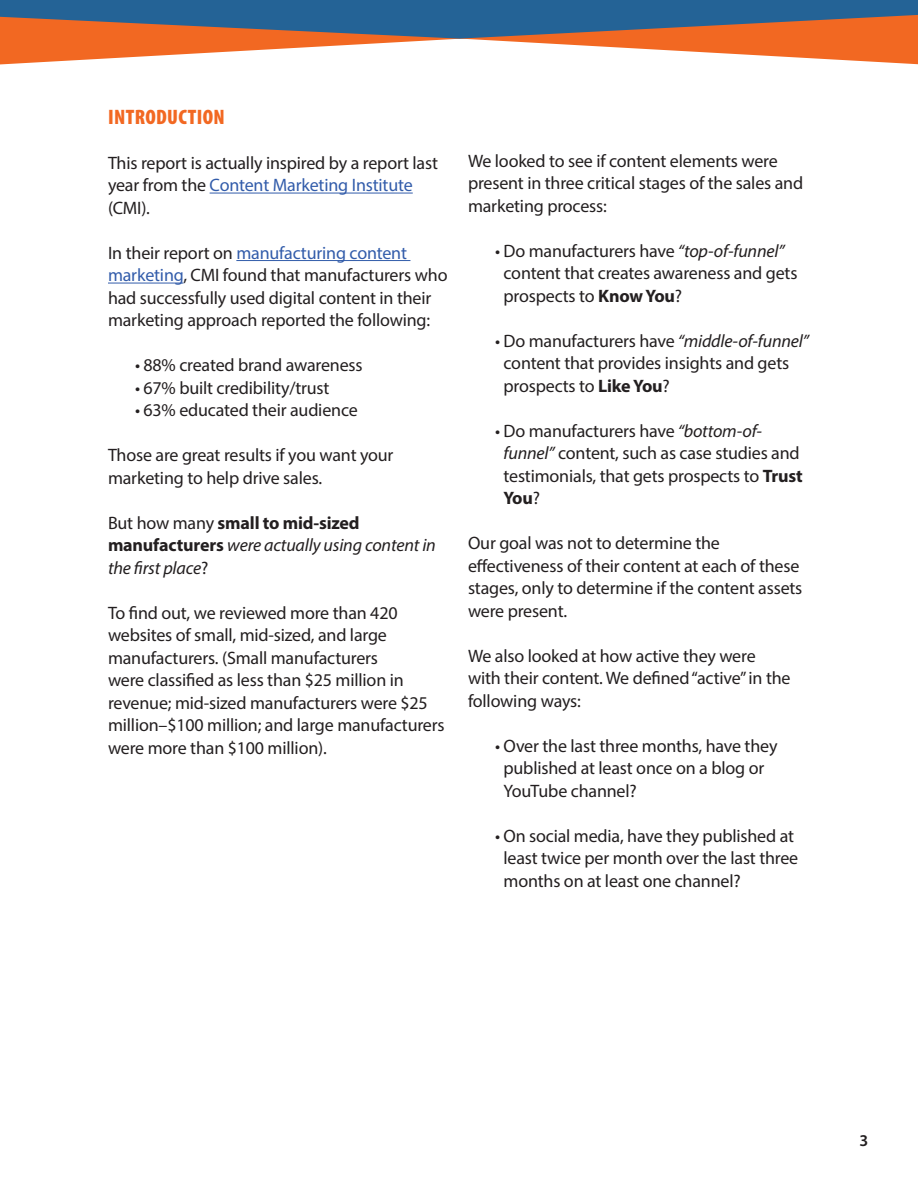
<style>
.page{position:relative;width:918px;height:1188px;background:#fff}
.page>*{position:absolute;margin:0;border:0;box-sizing:border-box;transform-origin:0 0}
.t1{font:900 condensed 21px "Myriad Pro";letter-spacing:.015em;color:#f26822}
.t2{font:18px/22.5px "Myriad Pro";letter-spacing:-.01em;color:#231f20}
.t3{font:italic 18px/22.5px "Myriad Pro";letter-spacing:-.01em;color:#231f20}
.t4{font:600 16.5px "Myriad Pro";color:#231f20}
.s1{color:#325caa}
.s2{font-style:normal}
.s3{font-weight:700;font-style:normal}
.s4{font-style:italic}
.s5{font-weight:700}
</style>
<div class="page">
<hr style="left:210px;top:193px;width:203px;height:1px;background:#325caa">
<hr style="left:236px;top:260px;width:174px;height:1px;background:#325caa">
<hr style="left:108px;top:283px;width:75px;height:1px;background:#325caa">
<svg style="left:0;top:39px;width:918px;height:25px"></svg>
<svg style="left:0;top:0;width:918px;height:39px;background:#626473"></svg>
<p class="t1" style="left:108px;top:105px;width:118px">INTRODUCTION</p>
<p class="t2" style="left:108px;top:151px;width:332px">This report is actually inspired by a report last year from the <span class="s1">Content Marketing Institute </span>(CMI).</p>
<p class="t2" style="left:108px;top:241px;width:341px">In their report on <span class="s1">manufacturing content marketing</span>, CMI found that manufacturers who had successfully used digital content in their marketing approach reported the following:</p>
<p class="t2" style="left:135px;top:354px;width:229px">• 88% created brand awareness</p>
<p class="t2" style="left:135px;top:376px;width:196px">• 67% built credibility/trust</p>
<p class="t2" style="left:135px;top:399px;width:224px">• 63% educated their audience</p>
<p class="t2" style="left:108px;top:444px;width:287px">Those are great results if you want your marketing to help drive sales.</p>
<p class="t3" style="left:108px;top:511px;width:329px"><span class="s2">But how many</span> <span class="s3">small to mid-sized manufacturers</span> were actually using content in the first place<span class="s2">?</span></p>
<p class="t2" style="left:108px;top:601px;width:338px">To find out, we reviewed more than 420 websites of small, mid-sized, and large manufacturers. (Small manufacturers<br>were classified as less than $25 million in revenue; mid-sized manufacturers were $25 million–$100 million; and large manufacturers were more than $100 million).</p>
<p class="t2" style="left:468px;top:149px;width:337px">We looked to see if content elements were present in three critical stages of the sales and marketing process:</p>
<p class="t2" style="left:504px;top:239px;width:295px;text-indent:-9px">• Do manufacturers have <span class="s4">“top-of-funnel” </span>content that creates awareness and gets prospects to <span class="s5">Know You</span>?</p>
<p class="t2" style="left:504px;top:329px;width:307px;text-indent:-9px">• Do manufacturers have <span class="s4">“middle-of-funnel” </span>content that provides insights and gets prospects to <span class="s5">Like You</span>?</p>
<p class="t2" style="left:504px;top:419px;width:301px;text-indent:-9px">• Do manufacturers have <span class="s4">“bottom-of&shy;funnel”</span> content, such as case studies and testimonials, that gets prospects to <span class="s5">Trust<br>You</span>?</p>
<p class="t2" style="left:468px;top:531px;width:336px">Our goal was not to determine the effectiveness of their content at each of these stages, only to determine if the content assets were present.</p>
<p class="t2" style="left:468px;top:644px;width:324px">We also looked at how active they were with their content. We defined “active” in the following ways:</p>
<p class="t2" style="left:504px;top:734px;width:275px;text-indent:-9px">• Over the last three months, have they published at least once on a blog or<br>YouTube channel?</p>
<p class="t2" style="left:504px;top:824px;width:296px;text-indent:-9px">• On social media, have they published at least twice per month over the last three months on at least one channel?</p>
<p class="t4" style="left:860px;top:1130px;width:10px">3</p>
</div>
